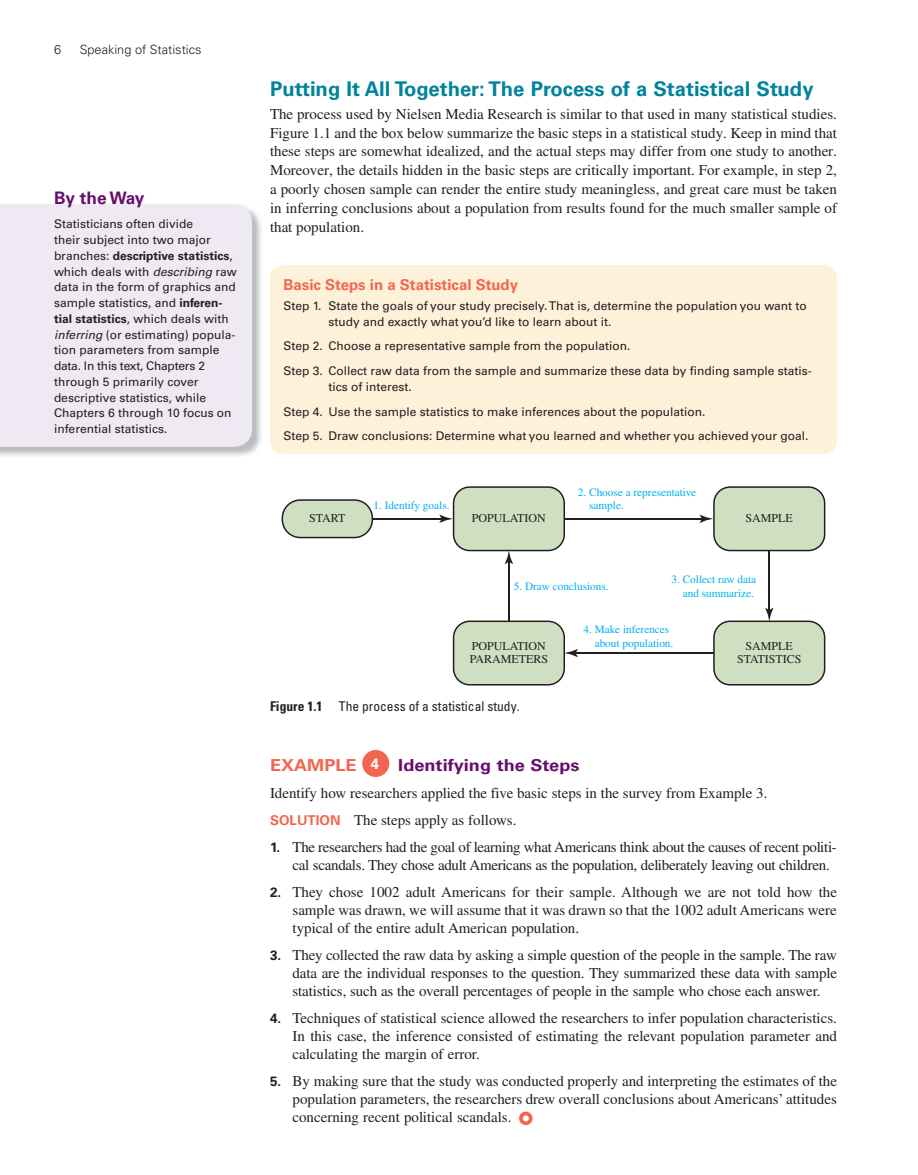
<style>
.page{position:relative;width:918px;height:1175px;background:#fff}
.page>*{position:absolute;margin:0;border:0;box-sizing:border-box;transform-origin:0 0}
.t1{font:700 20.25px "Univers LT Pro 65";color:#00839c}
.t2{font:700 17.25px "Univers LT Pro 65";letter-spacing:-.01em;color:#670e6b}
.t3{font:700 16.5px "Univers LT Pro 65";color:#670e6b;scale:1.1 1}
.t4{font:15px/18px "Times LT Pro";color:#231f20;text-align:justify}
.t5{font:15px/18px "Times LT Pro";letter-spacing:-.02em;color:#231f20}
.t6{font:700 15px "Univers LT Pro 65";color:#f2664f}
.t7{font:condensed 13.5px "Univers LT Pro";color:#231f20}
.t8{font:300 12.75px "Univers LT Pro 45";color:#231f20}
.t9{font:12px/15.8px "Univers LT Pro 55 Roman";color:#231f20}
.t10{font:12px/13.5px "Times LT Pro";color:#231f20}
.t11{font:11.25px/13.5px "Times LT Pro";color:#00aeef;text-align:right}
.s1{font-family:"Univers LT Pro 65";font-weight:700}
.s2{font-family:"Univers LT Pro 55";font-style:italic}
.s3{font-weight:700}
.s4{color:#f2664f}
.s5{font-size:15px;color:#fff}
.s6{font-family:"Univers LT Pro 65";font-weight:700;font-size:13.5px;color:#f2664f}
.s7{font-family:"Univers LT Pro 65";font-weight:700;font-size:13.5px}
</style>
<div class="page">
<img style="left:0;top:210px;width:262px;height:246px">
<div style="left:0;top:204px;width:252px;height:243px;background:#efe9f3"></div>
<div style="left:270px;top:265px;width:567px;height:189px;background:#fef1d9;border-radius:14px"></div>
<svg style="left:282px;top:499px;width:91px;height:39px;background:#c3d1b8"></svg>
<hr style="left:564px;top:518px;width:139px;height:1px;background:#231f20">
<svg style="left:700px;top:486px;width:125px;height:65px;background:#cbd8c0"></svg>
<hr style="left:574px;top:652px;width:140px;height:2px;background:#231f20">
<svg style="left:453px;top:620px;width:125px;height:65px;background:#cbd8c0"></svg>
<hr style="left:769px;top:551px;width:1px;height:60px;background:#231f20">
<svg style="left:713px;top:607px;width:112px;height:78px"></svg>
<hr style="left:508px;top:560px;width:2px;height:61px;background:#231f20">
<hr style="left:372px;top:518px;width:71px;height:1px;background:#231f20">
<svg style="left:439px;top:486px;width:126px;height:78px"></svg>
<div style="left:362px;top:750px;width:27px;height:27px;background:#f2664f;border-radius:50%"></div>
<svg style="left:519px;top:1111px;width:14px;height:14px"></svg>
<p class="t8" style="left:54px;top:42px;width:9px">6</p>
<p class="t8" style="left:80px;top:42px;width:123px">Speaking of Statistics</p>
<p class="t2" style="left:54px;top:187px;width:92px">By the Way</p>
<p class="t9" style="left:54px;top:216px;width:184px">Statisticians often divide<br>their subject into two major branches: <span class="s1">descriptive statistics</span>, which deals with <span class="s2">describing</span> raw data in the form of graphics and sample statistics, and <span class="s1">inferen&shy;tial statistics</span>, which deals with <span class="s2">inferring</span> (or estimating) popula&shy;tion parameters from sample data. In this text, Chapters 2 through 5 primarily cover descriptive statistics, while<br>Chapters 6 through 10 focus on inferential statistics.</p>
<p class="t1" style="left:270px;top:76px;width:545px">Putting It All Together: The Process of a Statistical Study</p>
<p class="t4" style="left:270px;top:104px;width:569px;line-height:18.8px">The process used by Nielsen Media Research is similar to that used in many statistical studies.<br>Figure 1.1 and the box below summarize the basic steps in a statistical study. Keep in mind that these steps are somewhat idealized, and the actual steps may differ from one study to another.<br>Moreover, the details hidden in the basic steps are critically important. For example, in step 2, a poorly chosen sample can render the entire study meaningless, and great care must be taken in inferring conclusions about a population from results found for the much smaller sample of that population.</p>
<p class="t6" style="left:284px;top:275px;width:236px">Basic Steps in a Statistical Study</p>
<p class="t9" style="left:328px;top:298px;width:480px;text-indent:-45px">Step 1. State the goals of your study precisely. That is, determine the population you want to study and exactly what you’d like to learn about it.</p>
<p class="t9" style="left:284px;top:334px;width:530px;line-height:24.8px">Step 2. Choose a representative sample from the population.<br>Step 3. Collect raw data from the sample and summarize these data by finding sample statis-</p>
<p class="t9" style="left:284px;top:374px;width:527px;line-height:24.8px;text-indent:45px">tics of interest.<br>Step 4. Use the sample statistics to make inferences about the population.<br>Step 5. Draw conclusions: Determine what you learned and whether you achieved your goal.</p>
<p class="t11" style="left:578px;top:485px;width:120px">2. Choose a representative</p>
<p class="t10" style="left:309px;top:511px;width:38px">START</p>
<p class="t11" style="left:374px;top:498px;width:77px">1. Identify goals.</p>
<p class="t11" style="left:589px;top:498px;width:36px">sample.</p>
<p class="t10" style="left:472px;top:511px;width:76px">POPULATION</p>
<p class="t10" style="left:746px;top:511px;width:49px">SAMPLE</p>
<p class="t11" style="left:514px;top:579px;width:96px">5. Draw conclusions.</p>
<p class="t11" style="left:671px;top:572px;width:86px">3. Collect raw data and summarize.</p>
<p class="t11" style="left:595px;top:622px;width:80px;text-align:left;text-indent:-11px">4. Make inferences about population.</p>
<p class="t10" style="left:470px;top:639px;width:80px">POPULATION<br>PARAMETERS</p>
<p class="t10" style="left:737px;top:639px;width:66px;text-align:center">SAMPLE<br>STATISTICS</p>
<p class="t7" style="left:270px;top:698px;width:251px"><span class="s3">Figure 1.1</span> The process of a statistical study.</p>
<p class="t3" style="left:270px;top:755px;width:283px"><span class="s4">EXAMPLE</span> <span class="s5">4</span> Identifying the Steps</p>
<p class="t4" style="left:270px;top:779px;width:499px;line-height:27px">Identify how researchers applied the five basic steps in the survey from Example 3.<br><span class="s6">SOLUTION</span> The steps apply as follows.</p>
<p class="t5" style="left:292px;top:837px;width:546px;text-indent:-22px"><span class="s7">1.</span> The researchers had the goal of learning what Americans think about the causes of recent politi&shy;cal scandals. They chose adult Americans as the population, deliberately leaving out children.</p>
<p class="t4" style="left:292px;top:882px;width:546px;text-indent:-22px"><span class="s7">2.</span> They chose 1002 adult Americans for their sample. Although we are not told how the sample was drawn, we will assume that it was drawn so that the 1002 adult Americans were typical of the entire adult American population.</p>
<p class="t4" style="left:292px;top:945px;width:546px;text-indent:-22px"><span class="s7">3.</span> They collected the raw data by asking a simple question of the people in the sample. The raw data are the individual responses to the question. They summarized these data with sample statistics, such as the overall percentages of people in the sample who chose each answer.</p>
<p class="t4" style="left:292px;top:1008px;width:546px;text-indent:-22px"><span class="s7">4.</span> Techniques of statistical science allowed the researchers to infer population characteristics.<br>In this case, the inference consisted of estimating the relevant population parameter and calculating the margin of error.</p>
<p class="t4" style="left:292px;top:1071px;width:546px;text-indent:-22px"><span class="s7">5.</span> By making sure that the study was conducted properly and interpreting the estimates of the population parameters, the researchers drew overall conclusions about Americans’ attitudes concerning recent political scandals.</p>
</div>
